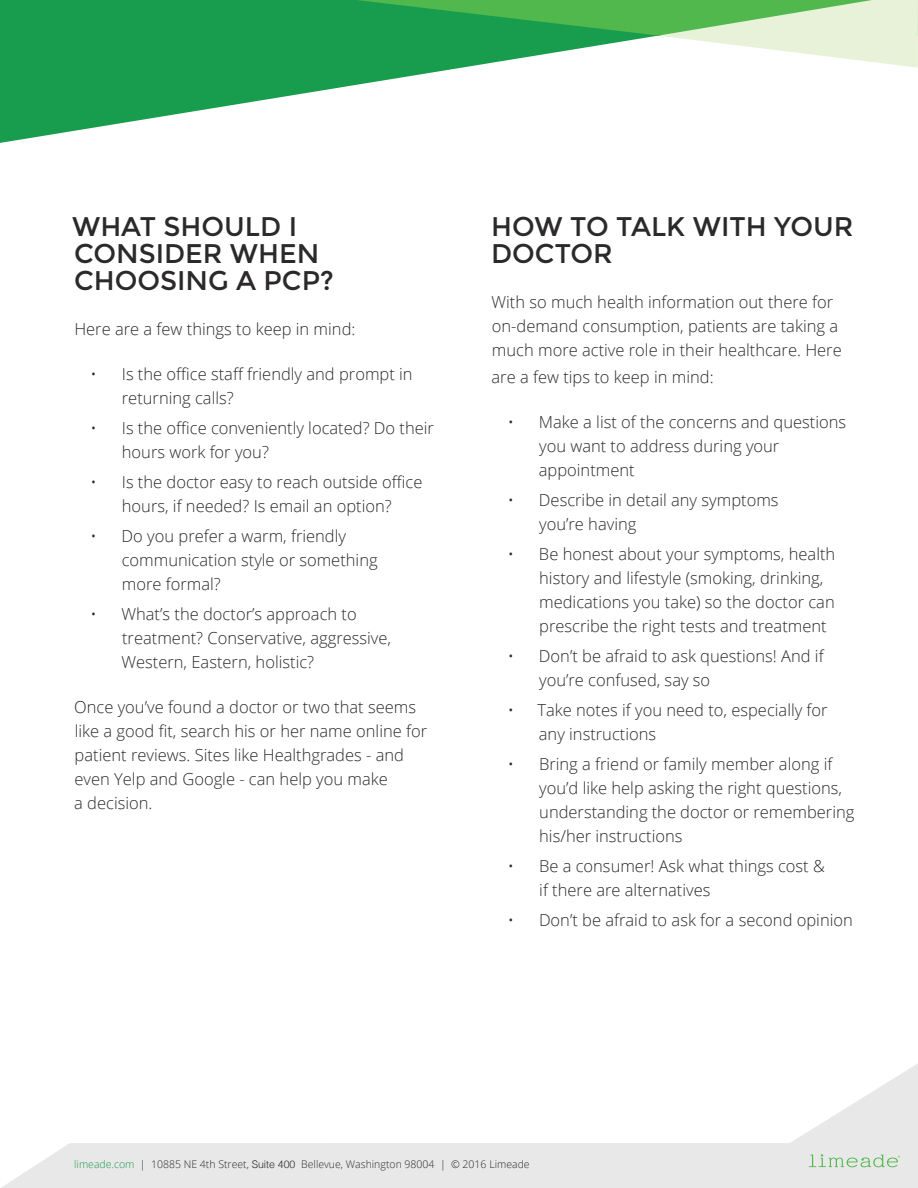
<style>
.page{position:relative;width:918px;height:1188px;background:#fff}
.page>*{position:absolute;margin:0;border:0;box-sizing:border-box;transform-origin:0 0}
.t1{font:27px/27px "Montserrat";color:#2b292a}
.t2{font:300 16.5px/24px "Open Sans";color:#2b292a}
.t3{font:300 10.5px "Open Sans";color:#2b292a}
.s1{color:#189c4d}
.s2{font-family:"Helvetica"}
</style>
<div class="page">
<svg style="left:1px;top:1064px;width:917px;height:124px"></svg>
<svg style="left:809px;top:1154px;width:91px;height:13px"></svg>
<svg style="left:0;top:0;width:658px;height:143px;fill:#189c4d"></svg>
<svg style="left:658px;top:0;width:260px;height:68px"></svg>
<h1 class="t1" style="left:72px;top:215px;width:263px">WHAT SHOULD I<br>CONSIDER WHEN<br>CHOOSING A PCP?</h1>
<p class="t2" style="left:74px;top:319px;width:283px">Here are a few things to keep in mind:</p>
<p class="t2" style="left:122px;top:364px;width:292px;text-indent:-31px">• Is the office staff friendly and prompt in returning calls?</p>
<p class="t2" style="left:122px;top:418px;width:314px;text-indent:-31px">• Is the office conveniently located? Do their hours work for you?</p>
<p class="t2" style="left:90px;top:472px;width:333px;text-align:center">• Is the doctor easy to reach outside office hours, if needed? Is email an option?</p>
<p class="t2" style="left:122px;top:526px;width:257px;text-indent:-31px">• Do you prefer a warm, friendly communication style or something more formal?</p>
<p class="t2" style="left:121px;top:604px;width:271px;text-indent:-31px">• What’s the doctor’s approach to treatment? Conservative, aggressive,<br>Western, Eastern, holistic?</p>
<p class="t2" style="left:74px;top:697px;width:355px">Once you’ve found a doctor or two that seems like a good fit, search his or her name online for patient reviews. Sites like Healthgrades - and even Yelp and Google - can help you make<br>a decision.</p>
<h1 class="t1" style="left:491px;top:215px;width:364px">HOW TO TALK WITH YOUR<br>DOCTOR</h1>
<p class="t2" style="left:492px;top:292px;width:352px">With so much health information out there for on-demand consumption, patients are taking a much more active role in their healthcare. Here</p>
<p class="t2" style="left:492px;top:367px;width:224px">are a few tips to keep in mind:</p>
<p class="t2" style="left:539px;top:412px;width:309px;text-indent:-31px">• Make a list of the concerns and questions you want to address during your appointment</p>
<p class="t2" style="left:539px;top:490px;width:241px;text-indent:-31px">• Describe in detail any symptoms you’re having</p>
<p class="t2" style="left:539px;top:544px;width:298px;text-indent:-31px">• Be honest about your symptoms, health history and lifestyle (smoking, drinking, medications you take) so the doctor can prescribe the right tests and treatment</p>
<p class="t2" style="left:539px;top:646px;width:286px;text-indent:-31px">• Don’t be afraid to ask questions! And if you’re confused, say so</p>
<p class="t2" style="left:539px;top:700px;width:290px;text-indent:-31px">• Take notes if you need to, especially for any instructions</p>
<p class="t2" style="left:539px;top:754px;width:317px;text-indent:-31px">• Bring a friend or family member along if you’d like help asking the right questions, understanding the doctor or remembering his/her instructions</p>
<p class="t2" style="left:539px;top:856px;width:287px;text-indent:-32px">• Be a consumer! Ask what things cost &amp; if there are alternatives</p>
<p class="t2" style="left:508px;top:910px;width:347px">• Don’t be afraid to ask for a second opinion</p>
<p class="t3" style="left:74px;top:1160px;width:457px"><span class="s1">limeade.com</span> | 10885 NE 4th Street, <span class="s2">Suite 400</span> Bellevue, Washington 98004 | © 2016 Limeade</p>
</div>
